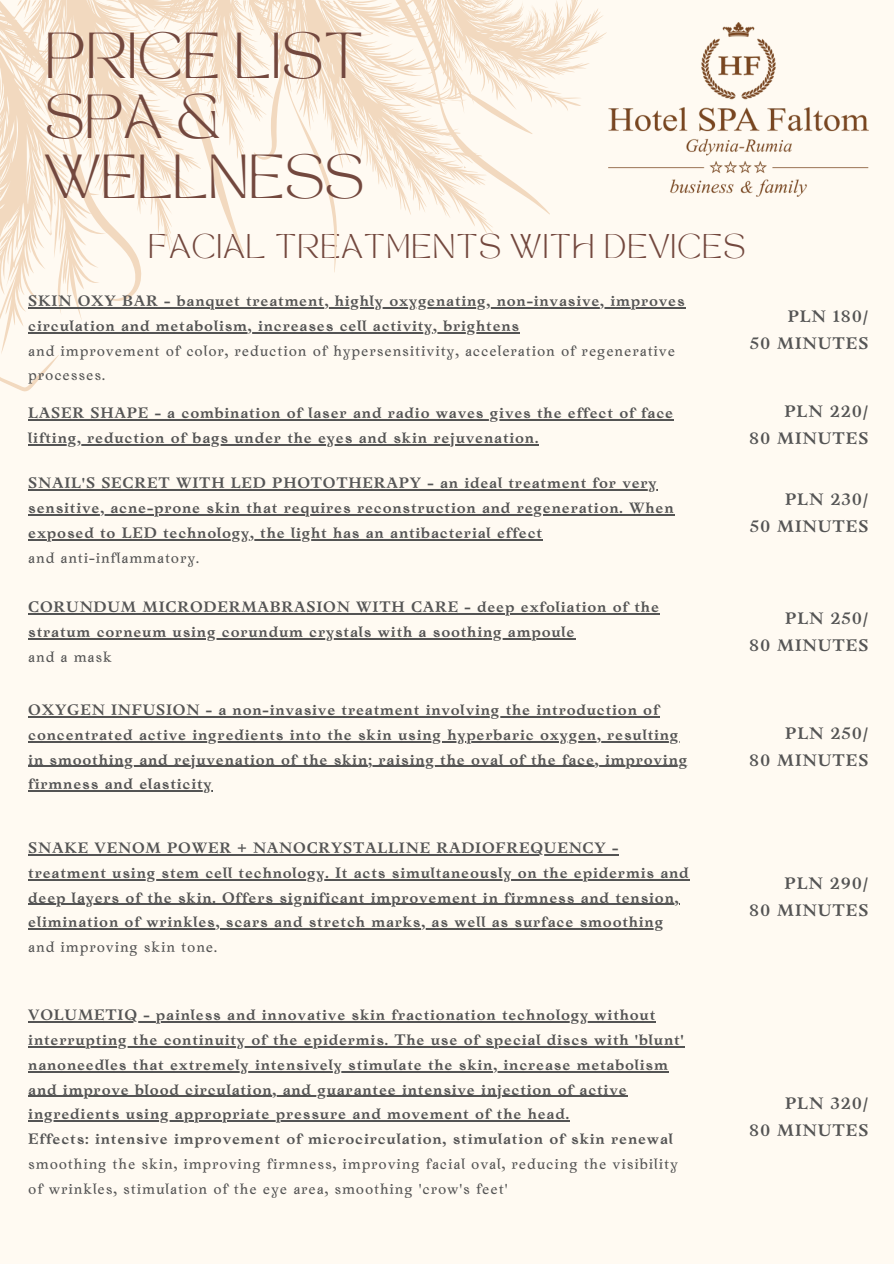
<style>
.page{position:relative;width:894px;height:1264px;background:#fff}
.page>*{position:absolute;margin:0;border:0;box-sizing:border-box;transform-origin:0 0}
.t1{font:45.45px "TAN MONCHERI Regular";color:#73483e}
.t2{font:43.5px/60.2px "TAN MONCHERI Regular";color:#73483e}
.t3{font:24px "TAN MONCHERI Regular";letter-spacing:.05em;color:#73483e}
.t4{font:700 16.5px/27px "Zenaida";letter-spacing:.05em;color:#545454;text-align:right}
.t5{font:700 15px/24.8px "Zenaida";letter-spacing:.05em;color:#545454}
.t6{font:15px/24.8px "Zenaida";letter-spacing:.05em;color:#545454}
.s1{font-weight:400}
</style>
<div class="page">
<div style="left:0;top:0;width:893px;height:1263px;background:#fffaf2"></div>
<hr style="left:28px;top:419px;width:646px;height:1px;background:#545454">
<hr style="left:28px;top:444px;width:511px;height:1px;background:#545454">
<hr style="left:28px;top:716px;width:631px;height:1px;background:#545454">
<hr style="left:28px;top:741px;width:651px;height:1px;background:#545454">
<hr style="left:28px;top:765px;width:660px;height:2px;background:#545454">
<hr style="left:28px;top:790px;width:184px;height:1px;background:#545454">
<hr style="left:28px;top:613px;width:631px;height:1px;background:#545454">
<hr style="left:28px;top:638px;width:547px;height:1px;background:#545454">
<hr style="left:28px;top:489px;width:629px;height:1px;background:#545454">
<hr style="left:28px;top:514px;width:646px;height:1px;background:#545454">
<hr style="left:28px;top:539px;width:515px;height:1px;background:#545454">
<hr style="left:28px;top:854px;width:591px;height:1px;background:#545454">
<hr style="left:28px;top:879px;width:661px;height:1px;background:#545454">
<hr style="left:28px;top:903px;width:651px;height:1px;background:#545454">
<hr style="left:28px;top:928px;width:635px;height:1px;background:#545454">
<hr style="left:28px;top:1021px;width:628px;height:1px;background:#545454">
<hr style="left:28px;top:1046px;width:656px;height:1px;background:#545454">
<hr style="left:28px;top:1071px;width:640px;height:1px;background:#545454">
<hr style="left:28px;top:1095px;width:599px;height:1px;background:#545454">
<hr style="left:28px;top:1120px;width:541px;height:1px;background:#545454">
<svg style="left:0;top:0;width:614px;height:391px"></svg>
<hr style="left:28px;top:307px;width:657px;height:1px;background:#545454">
<hr style="left:28px;top:332px;width:492px;height:1px;background:#545454">
<img style="left:608px;top:22px;width:260px;height:174px">
<h1 class="t1" style="left:45px;top:32px;width:320px">PRICE LIST</h1>
<h2 class="t2" style="left:45px;top:94px;width:321px">SPA &amp;<br>WELLNESS</h2>
<p class="t3" style="left:148px;top:234px;width:598px">FACIAL TREATMENTS WITH DEVICES</p>
<p class="t5" style="left:28px;top:288px;width:658px">SKIN OXY BAR - banquet treatment, highly oxygenating, non-invasive, improves circulation and metabolism, increases cell activity, brightens</p>
<p class="t6" style="left:28px;top:338px;width:648px">and improvement of color, reduction of hypersensitivity, acceleration of regenerative processes.</p>
<h1 class="t5" style="left:28px;top:400px;width:646px">LASER SHAPE - a combination of laser and radio waves gives the effect of face</h1>
<p class="t5" style="left:28px;top:425px;width:511px">lifting, reduction of bags under the eyes and skin rejuvenation.</p>
<p class="t5" style="left:28px;top:471px;width:630px">SNAIL'S SECRET WITH LED PHOTOTHERAPY - an ideal treatment for very</p>
<p class="t5" style="left:28px;top:495px;width:646px">sensitive, acne-prone skin that requires reconstruction and regeneration. When</p>
<h3 class="t5" style="left:28px;top:520px;width:515px">exposed to LED technology, the light has an antibacterial effect <span class="s1">and anti-inflammatory.</span></h3>
<p class="t5" style="left:28px;top:595px;width:632px">CORUNDUM MICRODERMABRASION WITH CARE - deep exfoliation of the</p>
<p class="t5" style="left:28px;top:619px;width:547px">stratum corneum using corundum crystals with a soothing ampoule <span class="s1">and a mask</span></p>
<p class="t5" style="left:28px;top:697px;width:631px">OXYGEN INFUSION - a non-invasive treatment involving the introduction of</p>
<p class="t5" style="left:28px;top:722px;width:651px">concentrated active ingredients into the skin using hyperbaric oxygen, resulting</p>
<h3 class="t5" style="left:28px;top:747px;width:660px">in smoothing and rejuvenation of the skin; raising the oval of the face, improving</h3>
<h4 class="t5" style="left:28px;top:772px;width:185px">firmness and elasticity</h4>
<h3 class="t5" style="left:28px;top:835px;width:591px">SNAKE VENOM POWER + NANOCRYSTALLINE RADIOFREQUENCY -</h3>
<p class="t5" style="left:28px;top:860px;width:662px">treatment using stem cell technology. It acts simultaneously on the epidermis and</p>
<p class="t5" style="left:28px;top:885px;width:651px">deep layers of the skin. Offers significant improvement in firmness and tension,</p>
<h3 class="t5" style="left:28px;top:909px;width:636px">elimination of wrinkles, scars and stretch marks, as well as surface smoothing <span class="s1">and improving skin tone.</span></h3>
<p class="t5" style="left:28px;top:1002px;width:628px">VOLUMETIQ - painless and innovative skin fractionation technology without</p>
<p class="t5" style="left:28px;top:1027px;width:657px">interrupting the continuity of the epidermis. The use of special discs with 'blunt'</p>
<h3 class="t5" style="left:28px;top:1052px;width:646px">nanoneedles that extremely intensively stimulate the skin, increase metabolism and improve blood circulation, and guarantee intensive injection of active ingredients using appropriate pressure and movement of the head.<br>Effects: intensive improvement of microcirculation, stimulation of skin renewal</h3>
<p class="t6" style="left:28px;top:1151px;width:651px">smoothing the skin, improving firmness, improving facial oval, reducing the visibility of wrinkles, stimulation of the eye area, smoothing 'crow's feet'</p>
<h1 class="t4" style="left:749px;top:302px;width:120px">PLN 180/<br>50 MINUTES</h1>
<h2 class="t4" style="left:749px;top:398px;width:121px">PLN 220/<br>80 MINUTES</h2>
<h4 class="t4" style="left:749px;top:485px;width:120px">PLN 230/<br>50 MINUTES</h4>
<h3 class="t4" style="left:749px;top:604px;width:121px">PLN 250/<br>80 MINUTES</h3>
<h3 class="t4" style="left:749px;top:719px;width:121px">PLN 250/<br>80 MINUTES</h3>
<p class="t4" style="left:749px;top:870px;width:121px">PLN 290/<br>80 MINUTES</p>
<p class="t4" style="left:749px;top:1090px;width:121px">PLN 320/<br>80 MINUTES</p>
</div>
